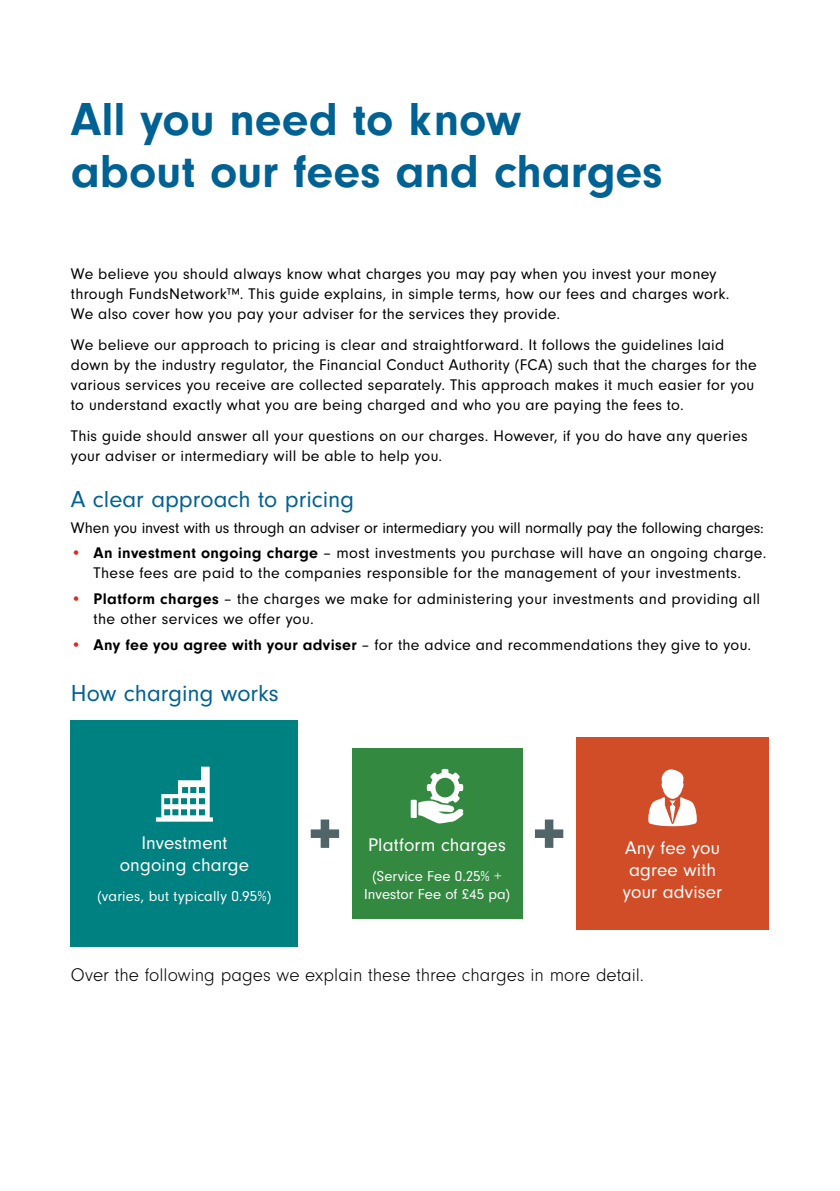
<style>
.page{position:relative;width:840px;height:1191px;background:#fff}
.page>*{position:absolute;margin:0;border:0;box-sizing:border-box;transform-origin:0 0}
.t1{font:700 48px/52px "Neuzeit Gro";color:#006193}
.t2{font:24px "Neuzeit Gro";letter-spacing:-.005em;color:#006193}
.t3{font:19px/22px "Neuzeit Gro";letter-spacing:.005em;color:#fff;text-align:center}
.t4{font:300 19px "Neuzeit Gro";color:#000}
.t5{font:16px/20px "Neuzeit Gro";letter-spacing:.015em;color:#000}
.t6{font:16px "Neuzeit Gro";letter-spacing:-.005em;color:#000}
.t7{font:15px/18px "Neuzeit Gro";letter-spacing:.01em;color:#fff;text-align:center}
.s1{color:#e12726}
.s2{font-weight:700}
</style>
<div class="page">
<div style="left:351px;top:748px;width:171px;height:170px;background:#348941"></div>
<svg style="left:410px;top:768px;width:53px;height:55px"></svg>
<div style="left:71px;top:720px;width:227px;height:227px;background:#008181"></div>
<svg style="left:156px;top:766px;width:57px;height:55px"></svg>
<svg style="left:534px;top:819px;width:29px;height:29px"></svg>
<svg style="left:310px;top:819px;width:29px;height:29px"></svg>
<div style="left:575px;top:737px;width:193px;height:193px;background:#d04d27"></div>
<svg style="left:648px;top:769px;width:48px;height:58px"></svg>
<h1 class="t1" style="left:71px;top:94px;width:593px">All you need to know<br>about our fees and charges</h1>
<p class="t5" style="left:71px;top:264px;width:659px">We believe you should always know what charges you may pay when you invest your money through FundsNetwork™. This guide explains, in simple terms, how our fees and charges work.<br>We also cover how you pay your adviser for the services they provide.</p>
<p class="t5" style="left:71px;top:335px;width:687px">We believe our approach to pricing is clear and straightforward. It follows the guidelines laid down by the industry regulator, the Financial Conduct Authority (FCA) such that the charges for the various services you receive are collected separately. This approach makes it much easier for you to understand exactly what you are being charged and who you are paying the fees to.</p>
<p class="t5" style="left:71px;top:426px;width:677px">This guide should answer all your questions on our charges. However, if you do have any queries your adviser or intermediary will be able to help you.</p>
<h2 class="t2" style="left:71px;top:486px;width:284px">A clear approach to pricing</h2>
<p class="t6" style="left:71px;top:519px;width:694px">When you invest with us through an adviser or intermediary you will normally pay the following charges:</p>
<p class="t5" style="left:71px;top:543px;width:696px;text-align:center"><span class="s1">•</span> <span class="s2">An investment ongoing charge</span> – most investments you purchase will have an ongoing charge.<br>These fees are paid to the companies responsible for the management of your investments.</p>
<p class="t5" style="left:94px;top:589px;width:667px;text-indent:-23px"><span class="s1">•</span> <span class="s2">Platform charges</span> – the charges we make for administering your investments and providing all the other services we offer you.</p>
<p class="t5" style="left:71px;top:635px;width:681px"><span class="s1">•</span> <span class="s2">Any fee you agree with your adviser</span> – for the advice and recommendations they give to you.</p>
<h2 class="t2" style="left:71px;top:680px;width:209px">How charging works</h2>
<p class="t3" style="left:120px;top:832px;width:131px">Investment ongoing charge</p>
<p class="t7" style="left:97px;top:887px;width:175px">(varies, but typically 0.95%)</p>
<p class="t3" style="left:368px;top:834px;width:139px">Platform charges</p>
<p class="t7" style="left:364px;top:867px;width:147px">(Service Fee 0.25% +<br>Investor Fee of £45 pa)</p>
<p class="t3" style="left:622px;top:837px;width:101px">Any fee you agree with your adviser</p>
<p class="t4" style="left:71px;top:965px;width:574px">Over the following pages we explain these three charges in more detail.</p>
</div>
